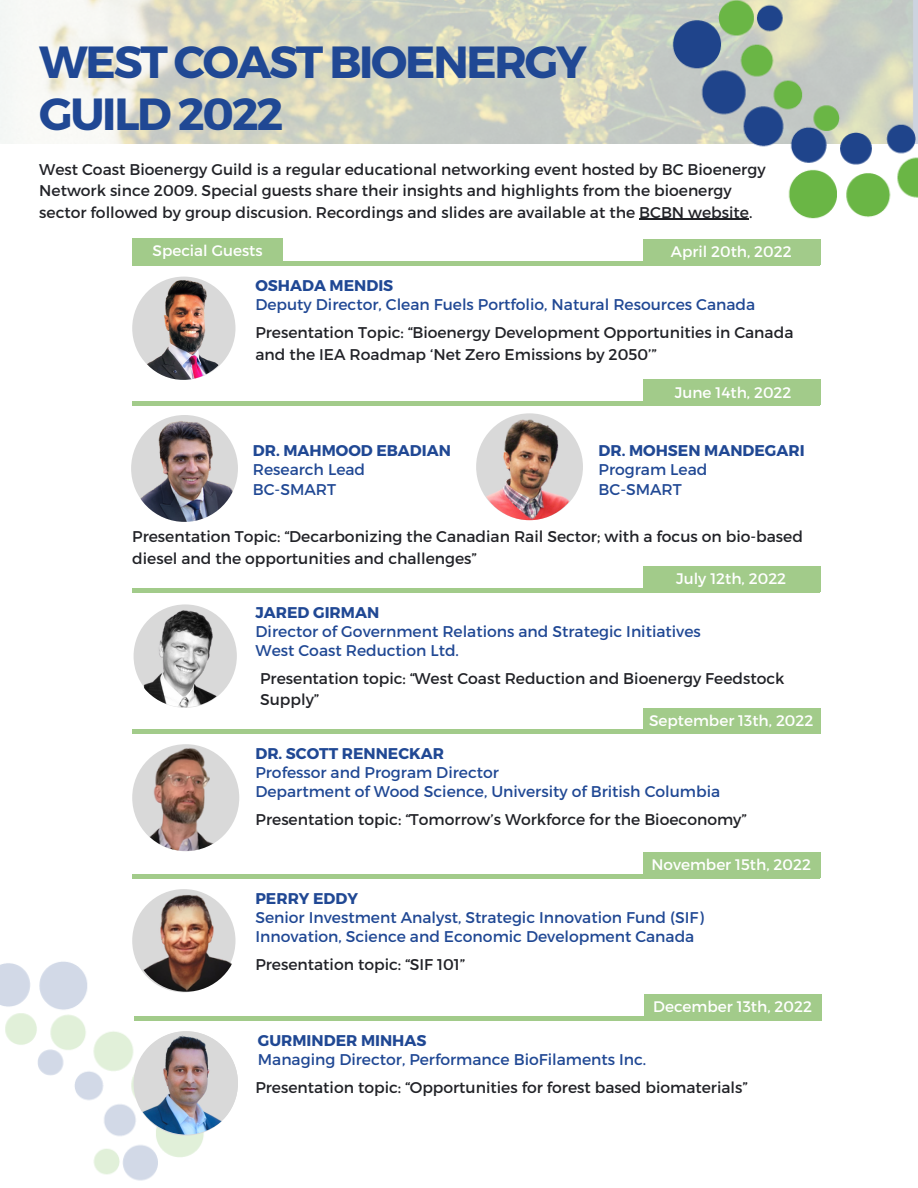
<style>
.page{position:relative;width:918px;height:1188px;background:#fff}
.page>*{position:absolute;margin:0;border:0;box-sizing:border-box;transform-origin:0 0}
.t1{font:700 45px/51.8px "Montserrat";letter-spacing:-.05em;color:#204894}
.t2{font:15.6px/21.3px "Montserrat";color:#212227}
.t3{font:15.6px/19.2px "Montserrat";color:#204894}
.t4{font:700 15.6px "Montserrat";color:#204894}
.t5{font:15.3px "Montserrat";color:#fff}
</style>
<div class="page">
<img style="left:0;top:0;width:636px;height:144px">
<img style="left:0;top:849px;width:218px;height:332px">
<div style="left:132px;top:261px;width:688px;height:5px;background:#a2cb8a"></div>
<img style="left:636px;top:0;width:282px;height:219px">
<div style="left:132px;top:277px;width:104px;height:103px;background:#d9d9d9;border-radius:50%"></div>
<img style="left:133px;top:280px;width:100px;height:100px;border-radius:50%">
<img style="left:131px;top:415px;width:107px;height:107px;border-radius:50%">
<div style="left:476px;top:413px;width:107px;height:107px;background:#d9d9d9;border-radius:50%"></div>
<img style="left:478px;top:417px;width:103px;height:103px;border-radius:50%">
<hr style="left:132px;top:401px;width:688px;height:4px;background:#a2cb8a">
<hr style="left:132px;top:588px;width:688px;height:4px;background:#a2cb8a">
<img style="left:132px;top:603px;width:105px;height:104px;border-radius:50%">
<div style="left:132px;top:729px;width:688px;height:5px;background:#a2cb8a"></div>
<img style="left:132px;top:744px;width:107px;height:107px;border-radius:50%">
<hr style="left:132px;top:874px;width:688px;height:4px;background:#a2cb8a">
<img style="left:134px;top:887px;width:104px;height:105px;border-radius:50%">
<div style="left:643px;top:852px;width:178px;height:25px;background:#a2cb8a"></div>
<div style="left:135px;top:1016px;width:687px;height:5px;background:#a2cb8a"></div>
<div style="left:644px;top:994px;width:178px;height:25px;background:#a2cb8a"></div>
<img style="left:133px;top:1028px;width:107px;height:107px;border-radius:50%">
<div style="left:132px;top:238px;width:151px;height:26px;background:#a2cb8a"></div>
<div style="left:643px;top:708px;width:178px;height:25px;background:#a2cb8a"></div>
<div style="left:643px;top:566px;width:178px;height:26px;background:#a2cb8a"></div>
<div style="left:643px;top:380px;width:178px;height:25px;background:#a2cb8a"></div>
<div style="left:643px;top:239px;width:178px;height:26px;background:#a2cb8a"></div>
<hr style="left:639px;top:219px;width:110px;height:1px;background:#212227">
<h1 class="t1" style="left:39px;top:34px;width:549px">WEST COAST BIOENERGY<br>GUILD 2022</h1>
<p class="t2" style="left:39px;top:158px;width:728px">West Coast Bioenergy Guild is a regular educational networking event hosted by BC Bioenergy<br>Network since 2009. Special guests share their insights and highlights from the bioenergy sector followed by group discusion. Recordings and slides are available at the BCBN website.</p>
<p class="t5" style="left:153px;top:241px;width:112px">Special Guests</p>
<p class="t5" style="left:671px;top:242px;width:123px">April 20th, 2022</p>
<p class="t4" style="left:255px;top:275px;width:139px">OSHADA MENDIS</p>
<p class="t3" style="left:255px;top:294px;width:501px">Deputy Director, Clean Fuels Portfolio, Natural Resources Canada</p>
<p class="t2" style="left:255px;top:321px;width:540px">Presentation Topic: “Bioenergy Development Opportunities in Canada and the IEA Roadmap ‘Net Zero Emissions by 2050’”</p>
<p class="t4" style="left:253px;top:441px;width:200px">DR. MAHMOOD EBADIAN</p>
<p class="t3" style="left:253px;top:459px;width:114px">Research Lead<br>BC-SMART</p>
<p class="t5" style="left:675px;top:382px;width:118px">June 14th, 2022</p>
<p class="t4" style="left:599px;top:441px;width:208px">DR. MOHSEN MANDEGARI</p>
<p class="t3" style="left:599px;top:459px;width:110px">Program Lead<br>BC-SMART</p>
<p class="t2" style="left:132px;top:525px;width:672px">Presentation Topic: “Decarbonizing the Canadian Rail Sector; with a focus on bio-based diesel and the opportunities and challenges”</p>
<p class="t5" style="left:676px;top:569px;width:112px">July 12th, 2022</p>
<p class="t4" style="left:256px;top:602px;width:125px">JARED GIRMAN</p>
<p class="t3" style="left:256px;top:621px;width:447px">Director of Government Relations and Strategic Initiatives<br>West Coast Reduction Ltd.</p>
<p class="t2" style="left:260px;top:667px;width:526px">Presentation topic: “West Coast Reduction and Bioenergy Feedstock<br>Supply”</p>
<p class="t5" style="left:649px;top:710px;width:166px">September 13th, 2022</p>
<p class="t4" style="left:255px;top:743px;width:190px">DR. SCOTT RENNECKAR</p>
<p class="t3" style="left:255px;top:762px;width:466px">Professor and Program Director<br>Department of Wood Science, University of British Columbia</p>
<p class="t2" style="left:256px;top:808px;width:493px">Presentation topic: “Tomorrow’s Workforce for the Bioeconomy”</p>
<p class="t5" style="left:651px;top:854px;width:161px">November 15th, 2022</p>
<p class="t4" style="left:255px;top:888px;width:104px">PERRY EDDY</p>
<p class="t3" style="left:255px;top:907px;width:450px">Senior Investment Analyst, Strategic Innovation Fund (SIF)<br>Innovation, Science and Economic Development Canada</p>
<p class="t2" style="left:255px;top:953px;width:211px">Presentation topic: “SIF 101”</p>
<p class="t4" style="left:258px;top:1030px;width:170px">GURMINDER MINHAS</p>
<p class="t3" style="left:258px;top:1049px;width:390px">Managing Director, Performance BioFilaments Inc.</p>
<p class="t5" style="left:653px;top:996px;width:160px">December 13th, 2022</p>
<p class="t2" style="left:255px;top:1076px;width:494px">Presentation topic: “Opportunities for forest based biomaterials”</p>
</div>
